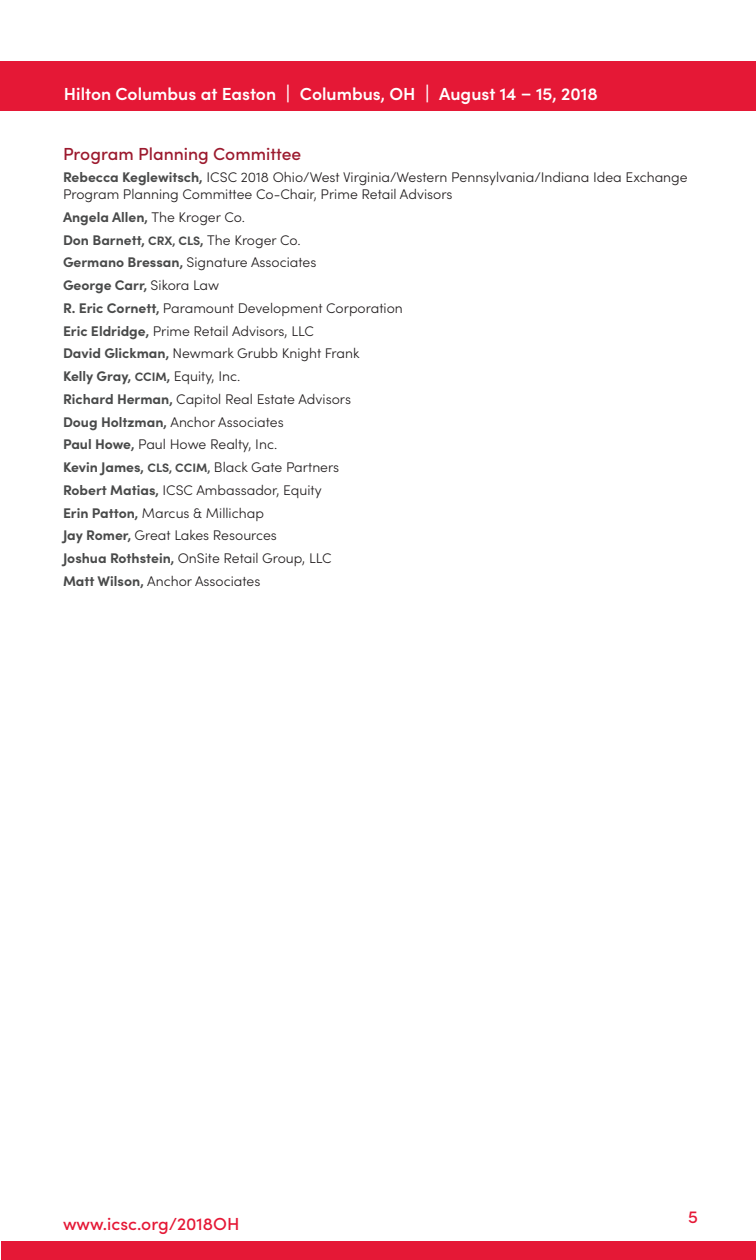
<style>
.page{position:relative;width:756px;height:1260px;background:#fff}
.page>*{position:absolute;margin:0;border:0;box-sizing:border-box;transform-origin:0 0}
.t1{font:600 17.5px "Sofia Pro";color:#fff}
.Committee_List{font:500 17.5px "Sofia Pro";color:#9c1a2e}
.t2{font:500 17.5px "Sofia Pro";color:#e51836}
.Committee_List-2{font:300 14px/16.8px "Sofia Pro";color:#231f20}
.Committee_List-3{font:700 14px "Sofia Pro";color:#494a4a}
.s1{font-size:19.25px}
.s2{font-weight:700;color:#494a4a}
.s3{font-weight:300;color:#231f20}
.s4{font-size:12.25px}
.s5{font-weight:700;font-size:12.25px;color:#494a4a}
</style>
<div class="page">
<hr style="left:0;top:61px;width:1px;height:49px;background:#e51836">
<div style="left:1px;top:61px;width:755px;height:49px;background:#e51836"></div>
<div style="left:1px;top:1241px;width:755px;height:19px;background:#e51836"></div>
<p class="t1" style="left:64px;top:80px;width:535px">Hilton Columbus at Easton <span class="s1">|</span> Columbus, OH <span class="s1">|</span> August 14 – 15, 2018</p>
<p class="Committee_List" style="left:63px;top:141px;width:240px">Program Planning Committee</p>
<p class="Committee_List-2" style="left:63px;top:168px;width:626px"><span class="s2">Rebecca Keglewitsch,</span> ICSC 2018 Ohio/West Virginia/Western Pennsylvania/Indiana Idea Exchange<br>Program Planning Committee Co-Chair, Prime Retail Advisors</p>
<p class="Committee_List-3" style="left:63px;top:206px;width:183px">Angela Allen, <span class="s3">The Kroger Co.</span></p>
<p class="Committee_List-3" style="left:63px;top:229px;width:239px">Don Barnett, <span class="s4">CRX, CLS</span>, <span class="s3">The Kroger Co.</span></p>
<p class="Committee_List-2" style="left:63px;top:253px;width:255px"><span class="s2">Germano Bressan,</span> Signature Associates</p>
<p class="Committee_List-3" style="left:63px;top:274px;width:158px">George Carr, <span class="s3">Sikora Law</span></p>
<p class="Committee_List-2" style="left:63px;top:299px;width:341px"><span class="s2">R. Eric Cornett,</span> Paramount Development Corporation</p>
<p class="Committee_List-2" style="left:63px;top:322px;width:252px"><span class="s2">Eric Eldridge,</span> Prime Retail Advisors, LLC</p>
<p class="Committee_List-2" style="left:63px;top:344px;width:298px"><span class="s2">David Glickman,</span> Newmark Grubb Knight Frank</p>
<p class="Committee_List-3" style="left:63px;top:365px;width:179px">Kelly Gray, <span class="s4">CCIM</span>, <span class="s3">Equity, Inc.</span></p>
<p class="Committee_List-2" style="left:63px;top:390px;width:290px"><span class="s2">Richard Herman,</span> Capitol Real Estate Advisors</p>
<p class="Committee_List-2" style="left:63px;top:413px;width:222px"><span class="s2">Doug Holtzman,</span> Anchor Associates</p>
<p class="Committee_List-2" style="left:63px;top:435px;width:216px"><span class="s2">Paul Howe,</span> Paul Howe Realty, Inc.</p>
<p class="Committee_List-2" style="left:63px;top:458px;width:278px"><span class="s2">Kevin James,</span> <span class="s5">CLS, CCIM,</span> Black Gate Partners</p>
<p class="Committee_List-2" style="left:63px;top:481px;width:260px"><span class="s2">Robert Matias,</span> ICSC Ambassador, Equity</p>
<p class="Committee_List-2" style="left:63px;top:504px;width:202px"><span class="s2">Erin Patton,</span> Marcus &amp; Millichap</p>
<p class="Committee_List-2" style="left:63px;top:526px;width:215px"><span class="s2">Jay Romer,</span> Great Lakes Resources</p>
<p class="Committee_List-2" style="left:63px;top:549px;width:270px"><span class="s2">Joshua Rothstein,</span> OnSite Retail Group, LLC</p>
<p class="Committee_List-2" style="left:63px;top:572px;width:199px"><span class="s2">Matt Wilson,</span> Anchor Associates</p>
<p class="t2" style="left:63px;top:1211px;width:178px">www.icsc.org/2018OH</p>
<p class="t2" style="left:688px;top:1204px;width:11px">5</p>
</div>
